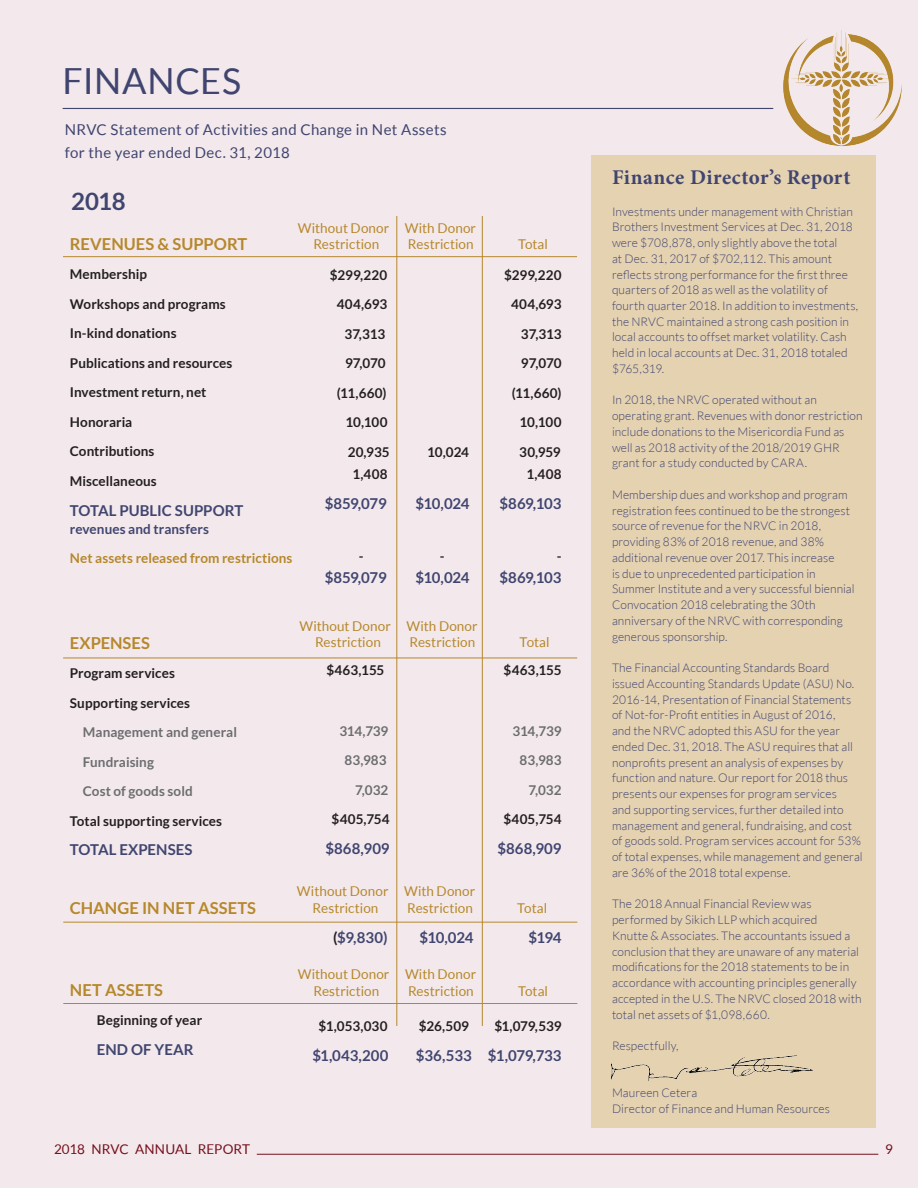
<style>
.page{position:relative;width:918px;height:1188px;background:#f3e9ec}
.page>*{position:absolute;margin:0;border:0;box-sizing:border-box;transform-origin:0 0}
.t1{font:36px "Lato";letter-spacing:.02em;color:#404570}
.t2{font:700 24px "Lato";color:#404570}
.t3{font:700 21px "Minion Pro";letter-spacing:.02em;color:#404570}
.t4{font:700 16.5px "Lato";letter-spacing:.005em;color:#b6882c}
.t5{font:700 15px "Lato";letter-spacing:-.005em;color:#404570}
.t6{font:15px/22.5px "Lato";letter-spacing:.025em;color:#404570}
.t7{font:700 13.5px/29.5px "Lato";letter-spacing:.005em;color:#231f20}
.t8{font:13.5px/16.5px "Lato";letter-spacing:.005em;color:#b6882c}
.t9{font:700 13.5px/29.5px "Lato";color:#6c6d70}
.t10{font:700 13.5px "Lato";letter-spacing:.005em;color:#b6882c}
.t11{font:13.5px "Lato";letter-spacing:.005em;color:#75111e}
.t12{font:700 13.5px "Lato";letter-spacing:.005em;color:#404570}
.t13{font:300 12px/15.8px "Lato";letter-spacing:.005em;color:#404570}
.s1{color:#231f20}
</style>
<div class="page">
<hr style="left:257px;top:1154px;width:621px;height:1px;background:#75111e">
<div style="left:592px;top:155px;width:284px;height:973px;background:#e5d2b1"></div>
<hr style="left:63px;top:108px;width:710px;height:1px;background:#404570">
<img style="left:783px;top:30px;width:119px;height:117px">
<img style="left:610px;top:1055px;width:203px;height:26px">
<hr style="left:397px;top:216px;width:1px;height:810px;background:#b6882c">
<hr style="left:482px;top:216px;width:1px;height:810px;background:#b6882c">
<hr style="left:63px;top:1003px;width:514px;height:1px;background:#b6882c">
<hr style="left:63px;top:256px;width:514px;height:1px;background:#b6882c">
<hr style="left:63px;top:658px;width:514px;height:1px;background:#b6882c">
<hr style="left:63px;top:922px;width:514px;height:1px;background:#b6882c">
<h1 class="t1" style="left:63px;top:61px;width:180px">FINANCES</h1>
<p class="t6" style="left:65px;top:119px;width:383px">NRVC Statement of Activities and Change in Net Assets for the year ended Dec. 31, 2018</p>
<h2 class="t2" style="left:71px;top:187px;width:56px">2018</h2>
<h3 class="t4" style="left:70px;top:234px;width:179px">REVENUES &amp; SUPPORT</h3>
<p class="t7" style="left:70px;top:259px;width:164px">Membership<br>Workshops and programs<br>In-kind donations<br>Publications and resources<br>Investment return, net<br>Honoraria<br>Contributions<br>Miscellaneous</p>
<p class="t5" style="left:70px;top:501px;width:175px">TOTAL PUBLIC SUPPORT</p>
<p class="t12" style="left:70px;top:521px;width:141px">revenues and transfers</p>
<p class="t10" style="left:70px;top:550px;width:224px">Net assets released from restrictions</p>
<p class="t8" style="left:313px;top:220px;width:164px;text-indent:-16px">Without Donor With Donor<br>Restriction</p>
<p class="t8" style="left:408px;top:236px;width:67px">Restriction</p>
<p class="t8" style="left:518px;top:236px;width:31px">Total</p>
<p class="t7" style="left:330px;top:260px;width:59px">$299,220</p>
<p class="t7" style="left:504px;top:260px;width:59px">$299,220</p>
<p class="t7" style="left:337px;top:289px;width:52px">404,693</p>
<p class="t7" style="left:511px;top:289px;width:52px">404,693</p>
<p class="t7" style="left:345px;top:319px;width:42px">37,313</p>
<p class="t7" style="left:521px;top:319px;width:42px">37,313</p>
<p class="t7" style="left:345px;top:348px;width:42px">97,070</p>
<p class="t7" style="left:521px;top:348px;width:42px">97,070</p>
<p class="t7" style="left:337px;top:378px;width:51px">(11,660)</p>
<p class="t7" style="left:512px;top:378px;width:51px">(11,660)</p>
<p class="t7" style="left:346px;top:408px;width:43px">10,100</p>
<p class="t7" style="left:520px;top:408px;width:43px">10,100</p>
<p class="t7" style="left:348px;top:437px;width:43px">20,935</p>
<p class="t7" style="left:427px;top:437px;width:43px">10,024</p>
<p class="t7" style="left:519px;top:437px;width:43px">30,959</p>
<p class="t7" style="left:352px;top:460px;width:37px">1,408</p>
<p class="t7" style="left:526px;top:460px;width:37px">1,408</p>
<p class="t5" style="left:325px;top:495px;width:63px">$859,079</p>
<p class="t5" style="left:416px;top:495px;width:55px">$10,024</p>
<p class="t5" style="left:500px;top:495px;width:64px">$869,103</p>
<p class="t7" style="left:359px;top:541px;width:6px">-</p>
<p class="t7" style="left:440px;top:541px;width:6px">-</p>
<p class="t7" style="left:557px;top:541px;width:6px">-</p>
<p class="t5" style="left:325px;top:569px;width:63px">$859,079</p>
<p class="t5" style="left:416px;top:569px;width:55px">$10,024</p>
<p class="t5" style="left:500px;top:569px;width:64px">$869,103</p>
<h3 class="t4" style="left:70px;top:633px;width:82px">EXPENSES</h3>
<p class="t7" style="left:70px;top:658px;width:122px">Program services<br>Supporting services</p>
<p class="t9" style="left:83px;top:717px;width:156px">Management and general<br>Fundraising<br>Cost of goods sold</p>
<p class="t7" style="left:70px;top:806px;width:154px">Total supporting services</p>
<p class="t5" style="left:70px;top:841px;width:124px">TOTAL EXPENSES</p>
<h3 class="t4" style="left:70px;top:899px;width:188px">CHANGE IN NET ASSETS</h3>
<h3 class="t4" style="left:70px;top:980px;width:95px">NET ASSETS</h3>
<p class="t7" style="left:97px;top:1005px;width:107px">Beginning of year</p>
<p class="t5" style="left:97px;top:1041px;width:98px">END OF YEAR</p>
<p class="t8" style="left:315px;top:618px;width:164px;text-indent:-16px">Without Donor With Donor<br>Restriction</p>
<p class="t8" style="left:410px;top:634px;width:67px">Restriction</p>
<p class="t8" style="left:520px;top:634px;width:31px">Total</p>
<p class="t7" style="left:326px;top:655px;width:60px">$463,155</p>
<p class="t7" style="left:504px;top:655px;width:59px">$463,155</p>
<p class="t9" style="left:339px;top:716px;width:51px">314,739</p>
<p class="t9" style="left:513px;top:716px;width:51px">314,739</p>
<p class="t9" style="left:345px;top:746px;width:44px">83,983</p>
<p class="t9" style="left:520px;top:746px;width:44px">83,983</p>
<p class="t9" style="left:355px;top:775px;width:35px">7,032</p>
<p class="t9" style="left:528px;top:775px;width:35px">7,032</p>
<p class="t7" style="left:332px;top:805px;width:60px">$405,754</p>
<p class="t7" style="left:504px;top:805px;width:60px">$405,754</p>
<p class="t5" style="left:326px;top:840px;width:66px">$868,909</p>
<p class="t5" style="left:497px;top:840px;width:66px">$868,909</p>
<p class="t8" style="left:313px;top:883px;width:164px;text-indent:-16px">Without Donor With Donor<br>Restriction</p>
<p class="t8" style="left:407px;top:900px;width:67px">Restriction</p>
<p class="t8" style="left:517px;top:900px;width:31px">Total</p>
<p class="t5" style="left:333px;top:928px;width:56px"><span class="s1">(</span>$9,830)</p>
<p class="t5" style="left:420px;top:928px;width:55px">$10,024</p>
<p class="t5" style="left:529px;top:928px;width:35px">$194</p>
<p class="t8" style="left:314px;top:966px;width:164px;text-indent:-16px">Without Donor With Donor<br>Restriction</p>
<p class="t8" style="left:408px;top:982px;width:67px">Restriction</p>
<p class="t8" style="left:518px;top:982px;width:31px">Total</p>
<p class="t7" style="left:319px;top:1011px;width:71px">$1,053,030</p>
<p class="t7" style="left:419px;top:1011px;width:52px">$26,509</p>
<p class="t7" style="left:494px;top:1011px;width:69px">$1,079,539</p>
<p class="t5" style="left:313px;top:1047px;width:78px">$1,043,200</p>
<p class="t5" style="left:416px;top:1047px;width:147px">$36,533 $1,079,733</p>
<h3 class="t3" style="left:612px;top:163px;width:240px">Finance Director’s Report</h3>
<p class="t13" style="left:612px;top:203px;width:248px">Investments under management with Christian Brothers Investment Services at Dec. 31, 2018 were $708,878, only slightly above the total<br>at Dec. 31, 2017 of $702,112. This amount reflects strong performance for the first three quarters of 2018 as well as the volatility of fourth quarter 2018. In addition to investments, the NRVC maintained a strong cash position in local accounts to offset market volatility. Cash held in local accounts at Dec. 31, 2018 totaled $765,319.</p>
<p class="t13" style="left:612px;top:392px;width:252px">In 2018, the NRVC operated without an operating grant. Revenues with donor restriction include donations to the Misericordia Fund as well as 2018 activity of the 2018/2019 GHR grant for a study conducted by CARA.</p>
<p class="t13" style="left:612px;top:487px;width:244px">Membership dues and workshop and program registration fees continued to be the strongest source of revenue for the NRVC in 2018, providing 83% of 2018 revenue, and 38% additional revenue over 2017. This increase<br>is due to unprecedented participation in Summer Institute and a very successful biennial Convocation 2018 celebrating the 30th anniversary of the NRVC with corresponding generous sponsorship.</p>
<p class="t13" style="left:612px;top:660px;width:252px">The Financial Accounting Standards Board issued Accounting Standards Update (ASU) No.<br>2016-14, Presentation of Financial Statements of Not-for-Profit entities in August of 2016,<br>and the NRVC adopted this ASU for the year ended Dec. 31, 2018. The ASU requires that all nonprofits present an analysis of expenses by function and nature. Our report for 2018 thus presents our expenses for program services<br>and supporting services, further detailed into management and general, fundraising, and cost of goods sold. Program services account for 53% of total expenses, while management and general are 36% of the 2018 total expense.</p>
<p class="t13" style="left:612px;top:896px;width:251px">The 2018 Annual Financial Review was performed by Sikich LLP which acquired<br>Knutte &amp; Associates. The accountants issued a conclusion that they are unaware of any material modifications for the 2018 statements to be in accordance with accounting principles generally accepted in the U.S. The NRVC closed 2018 with total net assets of $1,098,660.</p>
<p class="t13" style="left:612px;top:1038px;width:68px">Respectfully,</p>
<p class="t13" style="left:612px;top:1085px;width:219px">Maureen Cetera<br>Director of Finance and Human Resources</p>
<p class="t11" style="left:54px;top:1141px;width:198px">2018 NRVC ANNUAL REPORT</p>
<p class="t11" style="left:885px;top:1141px;width:9px">9</p>
</div>
